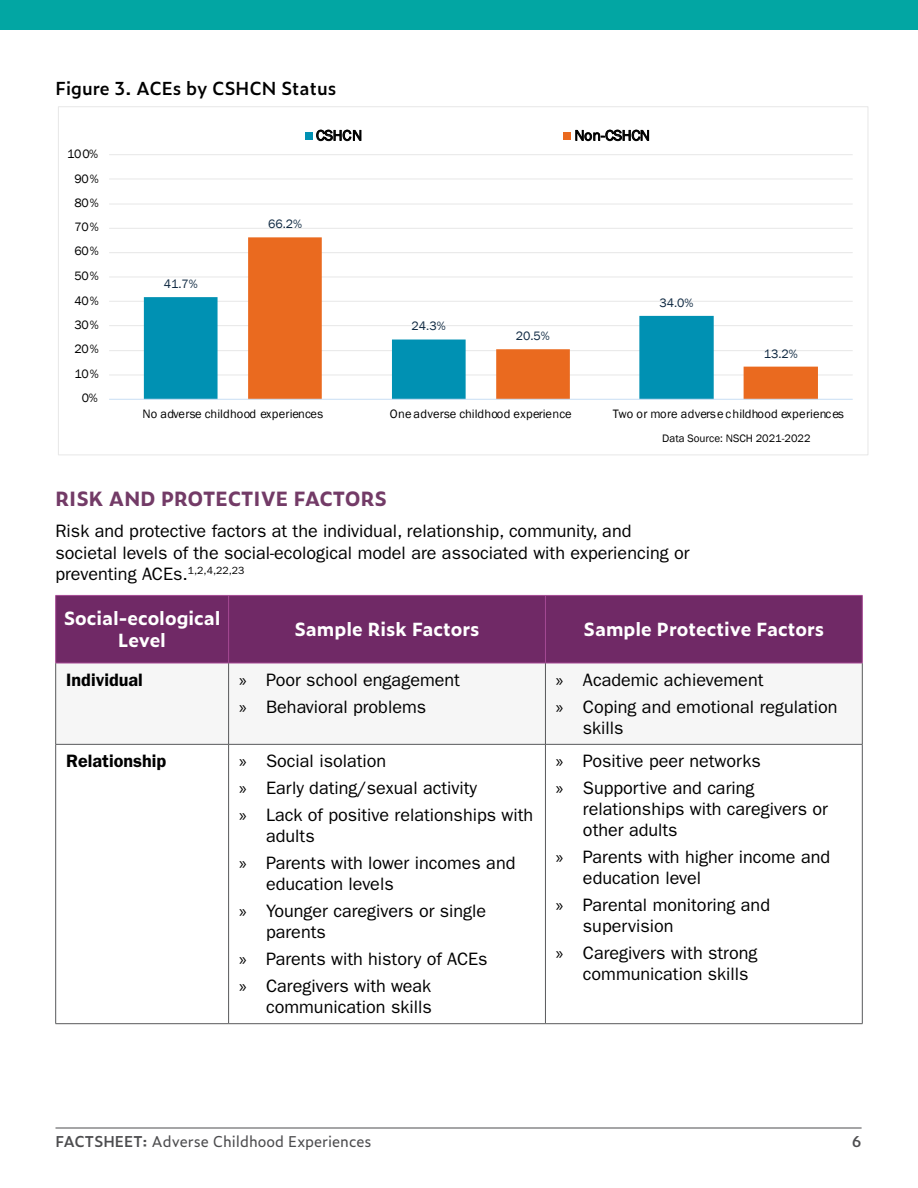
<style>
.page{position:relative;width:918px;height:1188px;background:#fff}
.page>*{position:absolute;margin:0;border:0;box-sizing:border-box;transform-origin:0 0}
.Heading_2{font:700 19.5px "Zeitung Micro Pro";color:#733b67}
.t1{font:18px/21px "ITC Franklin Gothic Std";color:#000}
.Table-Heading-TH{font:700 18px/21.6px "Zeitung Micro Pro";color:#fff;text-align:center}
.Figure_Title{font:600 18px "Zeitung Pro";color:#000}
.Table-Row-TD{font:600 18px "ITC Franklin Gothic Std";color:#000}
.t2{font:15px "Zeitung Pro";color:#4d4d4f}
.t3{font:15px "Franklin Gothic";letter-spacing:-.02em;color:#000}
.t4{font:600 15px "Zeitung Pro";color:#4d4d4f}
.t5{font:12.45px "Franklin Gothic";letter-spacing:.005em;color:#000}
.t6{font:12.45px "Franklin Gothic";color:#0e2841}
.t7{font:11.1px "Franklin Gothic";color:#000}
.s1{font-family:"Myriad Pro"}
.s2{font-weight:600}
</style>
<div class="page">
<hr style="left:56px;top:1128px;width:806px;height:1px;background:#4d4d4f">
<div style="left:0;top:0;width:918px;height:30px;background:#02a6a3"></div>
<hr style="left:109px;top:374px;width:744px;height:1px;background:#e8e8e8">
<hr style="left:109px;top:350px;width:744px;height:1px;background:#e8e8e8">
<hr style="left:109px;top:325px;width:744px;height:1px;background:#e8e8e8">
<hr style="left:109px;top:301px;width:744px;height:1px;background:#e8e8e8">
<hr style="left:109px;top:276px;width:744px;height:1px;background:#e8e8e8">
<hr style="left:109px;top:252px;width:744px;height:1px;background:#e8e8e8">
<hr style="left:109px;top:228px;width:744px;height:1px;background:#e8e8e8">
<hr style="left:109px;top:203px;width:744px;height:2px;background:#e8e8e8">
<hr style="left:109px;top:178px;width:744px;height:2px;background:#e8e8e8">
<hr style="left:109px;top:154px;width:744px;height:1px;background:#e8e8e8">
<svg style="left:144px;top:297px;width:104px;height:102px;fill:#0091b3"></svg>
<svg style="left:248px;top:237px;width:570px;height:162px"></svg>
<hr style="left:109px;top:399px;width:744px;height:1px;background:#cadff4">
<div style="left:305px;top:132px;width:8px;height:7px;background:#0091b3"></div>
<div style="left:564px;top:132px;width:7px;height:7px;background:#ea6a1f"></div>
<div style="left:56px;top:596px;width:806px;height:67px;background:#702966"></div>
<div style="left:56px;top:664px;width:806px;height:80px;background:#f6f6f6"></div>
<hr style="left:228px;top:596px;width:1px;height:67px;background:#a54a94">
<hr style="left:545px;top:596px;width:1px;height:67px;background:#a54a94">
<hr style="left:56px;top:595px;width:173px;height:1px;background:#a54a94">
<hr style="left:55px;top:596px;width:1px;height:67px;background:#a54a94">
<hr style="left:229px;top:595px;width:316px;height:1px;background:#a54a94">
<hr style="left:545px;top:595px;width:317px;height:1px;background:#a54a94">
<hr style="left:862px;top:596px;width:1px;height:67px;background:#a54a94">
<hr style="left:56px;top:663px;width:173px;height:1px;background:#a54a94">
<hr style="left:229px;top:663px;width:316px;height:1px;background:#a54a94">
<hr style="left:545px;top:663px;width:317px;height:1px;background:#a54a94">
<hr style="left:55px;top:663px;width:1px;height:81px;background:#58595b">
<hr style="left:228px;top:663px;width:1px;height:81px;background:#58595b">
<hr style="left:545px;top:663px;width:1px;height:81px;background:#58595b">
<hr style="left:862px;top:663px;width:1px;height:81px;background:#58595b">
<hr style="left:56px;top:744px;width:173px;height:1px;background:#58595b">
<hr style="left:55px;top:745px;width:1px;height:279px;background:#58595b">
<hr style="left:229px;top:744px;width:316px;height:1px;background:#58595b">
<hr style="left:228px;top:745px;width:1px;height:279px;background:#58595b">
<hr style="left:545px;top:744px;width:317px;height:1px;background:#58595b">
<hr style="left:545px;top:745px;width:1px;height:279px;background:#58595b">
<hr style="left:862px;top:745px;width:1px;height:279px;background:#58595b">
<hr style="left:56px;top:1023px;width:173px;height:1px;background:#58595b">
<hr style="left:229px;top:1023px;width:316px;height:1px;background:#58595b">
<hr style="left:545px;top:1023px;width:317px;height:1px;background:#58595b">
<p class="Figure_Title" style="left:56px;top:75px;width:282px">Figure 3. ACEs by CSHCN Status</p>
<p class="t5" style="left:67px;top:146px;width:33px">100%</p>
<p class="t5" style="left:74px;top:171px;width:26px">90%</p>
<p class="t5" style="left:74px;top:195px;width:26px">80%</p>
<p class="t5" style="left:74px;top:219px;width:26px">70%</p>
<p class="t5" style="left:74px;top:244px;width:26px">60%</p>
<p class="t5" style="left:74px;top:269px;width:26px">50%</p>
<p class="t5" style="left:74px;top:293px;width:26px">40%</p>
<p class="t5" style="left:74px;top:317px;width:26px">30%</p>
<p class="t5" style="left:74px;top:342px;width:26px">20%</p>
<p class="t5" style="left:74px;top:366px;width:26px">10%</p>
<p class="t5" style="left:82px;top:390px;width:17px">0%</p>
<p class="t6" style="left:164px;top:276px;width:36px">41.7%</p>
<p class="t3" style="left:316px;top:126px;width:48px">CSHCN</p>
<p class="t3" style="left:575px;top:126px;width:77px">Non-CSHCN</p>
<p class="t6" style="left:268px;top:216px;width:36px">66.2%</p>
<p class="t6" style="left:412px;top:319px;width:36px">24.3%</p>
<p class="t6" style="left:516px;top:328px;width:36px">20.5%</p>
<p class="t6" style="left:659px;top:295px;width:36px">34.0%</p>
<p class="t6" style="left:764px;top:346px;width:36px">13.2%</p>
<p class="t5" style="left:142px;top:406px;width:182px">No adverse childhood experiences</p>
<p class="t5" style="left:390px;top:406px;width:183px">One adverse childhood experience</p>
<p class="t5" style="left:613px;top:406px;width:232px">Two or more adverse childhood experiences</p>
<p class="t7" style="left:662px;top:432px;width:150px">Data Source: NSCH 2021-2022</p>
<p class="Heading_2" style="left:56px;top:484px;width:333px">RISK AND PROTECTIVE FACTORS</p>
<p class="t1" style="left:56px;top:520px;width:636px;line-height:21.6px">Risk and protective factors at the individual, relationship, community, and societal levels of the social-ecological model are associated with experiencing or preventing ACEs.<sup>1,2,4,22,23</sup></p>
<p class="Table-Heading-TH" style="left:64px;top:607px;width:158px">Social-ecological<br>Level</p>
<p class="Table-Heading-TH" style="left:294px;top:618px;width:187px">Sample Risk Factors</p>
<p class="Table-Heading-TH" style="left:584px;top:618px;width:242px">Sample Protective Factors</p>
<p class="Table-Row-TD" style="left:66px;top:669px;width:78px">Individual</p>
<p class="t1" style="left:239px;top:669px;width:222px"><span class="s1">»</span> Poor school engagement</p>
<p class="t1" style="left:239px;top:696px;width:189px"><span class="s1">»</span> Behavioral problems</p>
<p class="t1" style="left:556px;top:669px;width:209px"><span class="s1">»</span> Academic achievement</p>
<p class="t1" style="left:583px;top:696px;width:256px;text-indent:-27px"><span class="s1">»</span> Coping and emotional regulation skills</p>
<p class="Table-Row-TD" style="left:66px;top:750px;width:102px">Relationship</p>
<p class="t1" style="left:239px;top:751px;width:149px"><span class="s1">»</span> Social isolation</p>
<p class="t1" style="left:239px;top:778px;width:239px"><span class="s1">»</span> Early dating/sexual activity</p>
<p class="t1" style="left:266px;top:805px;width:269px;text-indent:-27px"><span class="s1">»</span> Lack of positive relationships with adults</p>
<p class="t1" style="left:266px;top:853px;width:251px;text-indent:-27px"><span class="s1">»</span> Parents with lower incomes and education levels</p>
<p class="t1" style="left:266px;top:901px;width:222px;text-indent:-27px"><span class="s1">»</span> Younger caregivers or single parents</p>
<p class="t1" style="left:239px;top:949px;width:250px"><span class="s1">»</span> Parents with history of ACEs</p>
<p class="t1" style="left:239px;top:976px;width:194px;text-align:right"><span class="s1">»</span> Caregivers with weak communication skills</p>
<p class="t1" style="left:556px;top:751px;width:206px"><span class="s1">»</span> Positive peer networks</p>
<p class="t1" style="left:583px;top:778px;width:247px;text-indent:-27px"><span class="s1">»</span> Supportive and caring relationships with caregivers or other adults</p>
<p class="t1" style="left:583px;top:847px;width:249px;text-indent:-27px"><span class="s1">»</span> Parents with higher income and education level</p>
<p class="t1" style="left:583px;top:895px;width:189px;text-indent:-27px"><span class="s1">»</span> Parental monitoring and supervision</p>
<p class="t1" style="left:583px;top:943px;width:176px;text-indent:-27px"><span class="s1">»</span> Caregivers with strong communication skills</p>
<p class="t2" style="left:56px;top:1130px;width:317px"><span class="s2">FACTSHEET:</span> Adverse Childhood Experiences</p>
<p class="t4" style="left:852px;top:1130px;width:11px">6</p>
</div>
